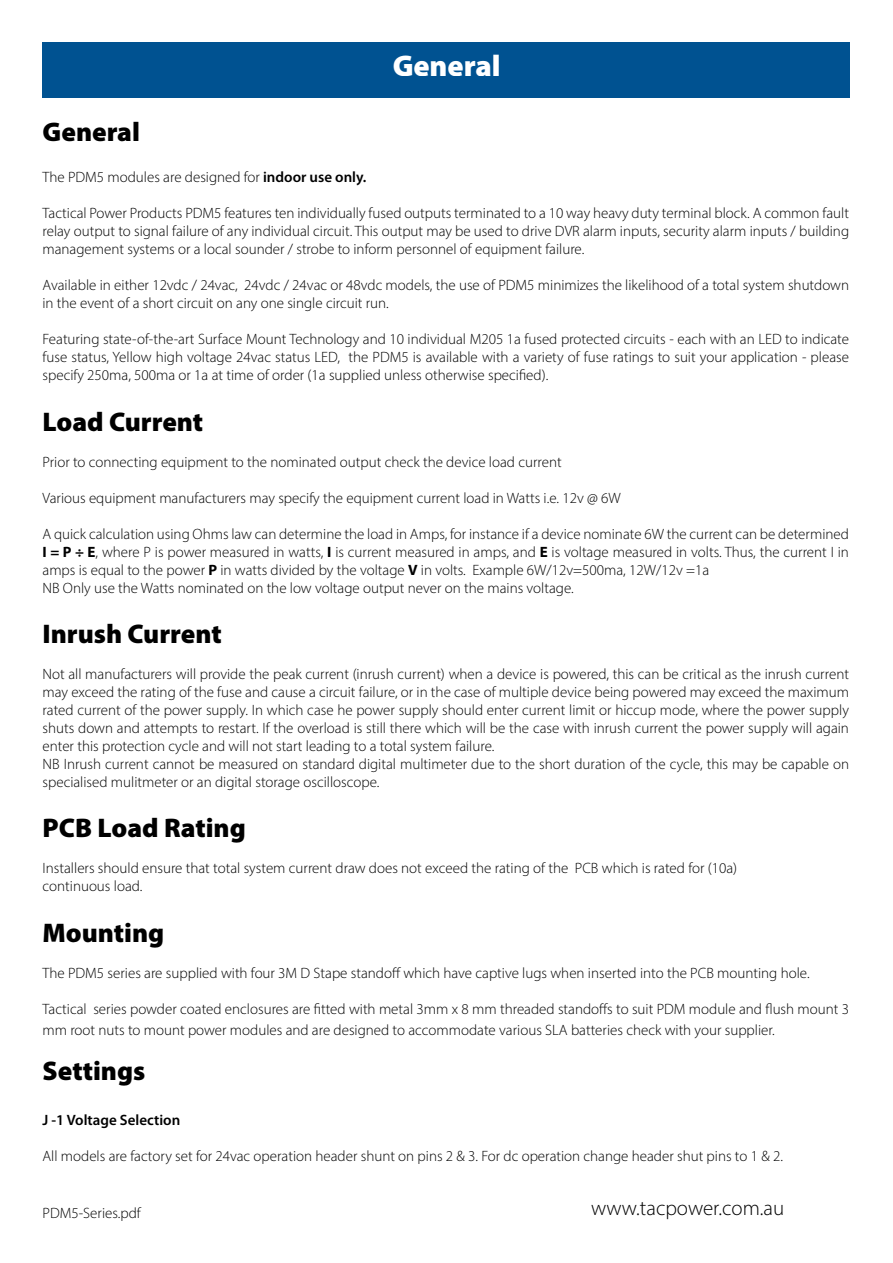
<style>
.page{position:relative;width:893px;height:1263px;background:#fff}
.page>*{position:absolute;margin:0;border:0;box-sizing:border-box;transform-origin:0 0}
.t1{font:900 30px "Myriad Pro";color:#fff}
.t2{font:900 27px "Myriad Pro";color:#000}
.t3{font:300 21px "Myriad Pro";color:#000}
.t4{font:300 15px/18px "Myriad Pro";color:#000}
.t5{font:600 15px "Myriad Pro";color:#000}
.s1{font-weight:600}
.s2{font-weight:700}
</style>
<div class="page">
<div style="left:43px;top:43px;width:807px;height:55px;background:#005291"></div>
<h1 class="t1" style="left:392px;top:45px;width:110px">General</h1>
<h2 class="t2" style="left:43px;top:114px;width:99px">General</h2>
<p class="t4" style="left:43px;top:168px;width:325px">The PDM5 modules are designed for <span class="s1">indoor use only.</span></p>
<p class="t4" style="left:43px;top:204px;width:808px;text-align:justify">Tactical Power Products PDM5 features ten individually fused outputs terminated to a 10 way heavy duty terminal block. A common fault relay output to signal failure of any individual circuit. This output may be used to drive DVR alarm inputs, security alarm inputs / building management systems or a local sounder / strobe to inform personnel of equipment failure.</p>
<p class="t4" style="left:43px;top:276px;width:808px">Available in either 12vdc / 24vac, 24vdc / 24vac or 48vdc models, the use of PDM5 minimizes the likelihood of a total system shutdown in the event of a short circuit on any one single circuit run.</p>
<p class="t4" style="left:43px;top:330px;width:808px;text-align:justify">Featuring state-of-the-art Surface Mount Technology and 10 individual M205 1a fused protected circuits - each with an LED to indicate fuse status, Yellow high voltage 24vac status LED, the PDM5 is available with a variety of fuse ratings to suit your application - please specify 250ma, 500ma or 1a at time of order (1a supplied unless otherwise specified).</p>
<h2 class="t2" style="left:43px;top:403px;width:162px">Load Current</h2>
<p class="t4" style="left:43px;top:452px;width:521px">Prior to connecting equipment to the nominated output check the device load current</p>
<p class="t4" style="left:43px;top:488px;width:580px">Various equipment manufacturers may specify the equipment current load in Watts i.e. 12v @ 6W</p>
<p class="t4" style="left:43px;top:524px;width:808px">A quick calculation using Ohms law can determine the load in Amps, for instance if a device nominate 6W the current can be determined <span class="s2">I = P ÷ E</span>, where P is power measured in watts, <span class="s2">I</span> is current measured in amps, and <span class="s2">E</span> is voltage measured in volts. Thus, the current I in amps is equal to the power <span class="s2">P</span> in watts divided by the voltage <span class="s2">V</span> in volts. Example 6W/12v=500ma, 12W/12v =1a<br>NB Only use the Watts nominated on the low voltage output never on the mains voltage.</p>
<h2 class="t2" style="left:43px;top:616px;width:181px">Inrush Current</h2>
<p class="t4" style="left:43px;top:665px;width:808px">Not all manufacturers will provide the peak current (inrush current) when a device is powered, this can be critical as the inrush current may exceed the rating of the fuse and cause a circuit failure, or in the case of multiple device being powered may exceed the maximum rated current of the power supply. In which case he power supply should enter current limit or hiccup mode, where the power supply shuts down and attempts to restart. If the overload is still there which will be the case with inrush current the power supply will again enter this protection cycle and will not start leading to a total system failure.<br>NB Inrush current cannot be measured on standard digital multimeter due to the short duration of the cycle, this may be capable on specialised mulitmeter or an digital storage oscilloscope.</p>
<h2 class="t2" style="left:43px;top:810px;width:205px">PCB Load Rating</h2>
<p class="t4" style="left:43px;top:859px;width:696px">Installers should ensure that total system current draw does not exceed the rating of the PCB which is rated for (10a) continuous load.</p>
<h2 class="t2" style="left:43px;top:915px;width:123px">Mounting</h2>
<p class="t4" style="left:43px;top:964px;width:769px">The PDM5 series are supplied with four 3M D Stape standoff which have captive lugs when inserted into the PCB mounting hole.</p>
<p class="t4" style="left:43px;top:998px;width:808px;line-height:21.6px">Tactical series powder coated enclosures are fitted with metal 3mm x 8 mm threaded standoffs to suit PDM module and flush mount 3 mm root nuts to mount power modules and are designed to accommodate various SLA batteries check with your supplier.</p>
<h2 class="t2" style="left:43px;top:1053px;width:104px">Settings</h2>
<p class="t5" style="left:43px;top:1111px;width:139px">J -1 Voltage Selection</p>
<p class="t4" style="left:43px;top:1147px;width:742px">All models are factory set for 24vac operation header shunt on pins 2 &amp; 3. For dc operation change header shut pins to 1 &amp; 2.</p>
<p class="t4" style="left:43px;top:1203px;width:100px">PDM5-Series.pdf</p>
<h3 class="t3" style="left:591px;top:1195px;width:194px">www.tacpower.com.au</h3>
</div>
